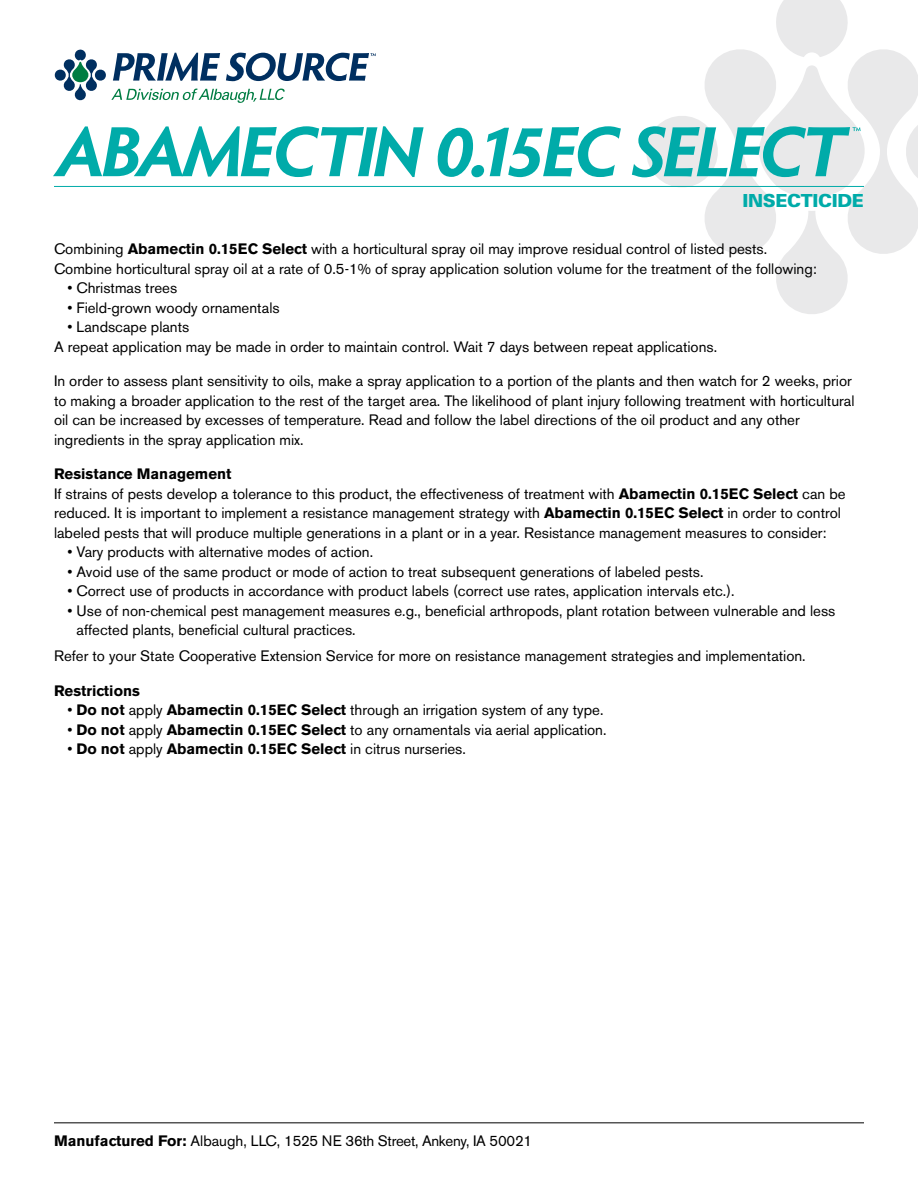
<style>
.page{position:relative;width:918px;height:1188px;background:#fff}
.page>*{position:absolute;margin:0;border:0;box-sizing:border-box;transform-origin:0 0}
.t1{font:900 18px "Univers";letter-spacing:-.02em;color:#00aba9}
.t2{font:15px/19.5px "Akzidenz Grotesk BE";color:#000}
.t3{font:700 15px "Akzidenz Grotesk BE";color:#000}
.t4{font:15px "Akzidenz Grotesk BE";letter-spacing:-.02em;color:#000}
.s1{font-weight:700}
.s2{font-weight:400}
</style>
<div class="page">
<svg style="left:632px;top:0;width:286px;height:314px"></svg>
<svg style="left:53px;top:126px;width:371px;height:51px"></svg>
<svg style="left:438px;top:128px;width:35px;height:49px"></svg>
<div style="left:471px;top:165px;width:13px;height:12px;background:#00aba9;border-radius:5px"></div>
<svg style="left:487px;top:126px;width:134px;height:51px"></svg>
<hr style="left:54px;top:186px;width:810px;height:1px;background:#00aba9">
<hr style="left:54px;top:1122px;width:810px;height:1px;background:#000">
<svg style="left:55px;top:50px;width:321px;height:53px"></svg>
<p class="t1" style="left:743px;top:189px;width:123px">INSECTICIDE</p>
<p class="t2" style="left:54px;top:239px;width:764px">Combining <span class="s1">Abamectin 0.15EC Select</span> with a horticultural spray oil may improve residual control of listed pests.<br>Combine horticultural spray oil at a rate of 0.5-1% of spray application solution volume for the treatment of the following:</p>
<p class="t2" style="left:68px;top:278px;width:111px">• Christmas trees</p>
<p class="t2" style="left:68px;top:298px;width:214px">• Field-grown woody ornamentals</p>
<p class="t2" style="left:54px;top:317px;width:665px;text-indent:14px">• Landscape plants<br>A repeat application may be made in order to maintain control. Wait 7 days between repeat applications.</p>
<p class="t2" style="left:54px;top:371px;width:802px">In order to assess plant sensitivity to oils, make a spray application to a portion of the plants and then watch for 2 weeks, prior to making a broader application to the rest of the target area. The likelihood of plant injury following treatment with horticultural oil can be increased by excesses of temperature. Read and follow the label directions of the oil product and any other ingredients in the spray application mix.</p>
<p class="t2" style="left:54px;top:464px;width:793px"><span class="s1">Resistance Management<br></span>If strains of pests develop a tolerance to this product, the effectiveness of treatment with <span class="s1">Abamectin 0.15EC Select</span> can be reduced. It is important to implement a resistance management strategy with <span class="s1">Abamectin 0.15EC Select</span> in order to control labeled pests that will produce multiple generations in a plant or in a year. Resistance management measures to consider:</p>
<p class="t2" style="left:68px;top:542px;width:307px">• Vary products with alternative modes of action.</p>
<p class="t2" style="left:68px;top:562px;width:638px">• Avoid use of the same product or mode of action to treat subsequent generations of labeled pests.</p>
<p class="t2" style="left:68px;top:581px;width:669px">• Correct use of products in accordance with product labels (correct use rates, application intervals etc.).</p>
<p class="t2" style="left:77px;top:601px;width:760px;text-indent:-9px">• Use of non-chemical pest management measures e.g., beneficial arthropods, plant rotation between vulnerable and less affected plants, beneficial cultural practices.</p>
<p class="t2" style="left:54px;top:647px;width:753px">Refer to your State Cooperative Extension Service for more on resistance management strategies and implementation.</p>
<p class="t3" style="left:54px;top:682px;width:87px">Restrictions</p>
<p class="t2" style="left:68px;top:701px;width:537px">• <span class="s1">Do not</span> apply <span class="s1">Abamectin 0.15EC Select</span> through an irrigation system of any type.</p>
<p class="t2" style="left:68px;top:720px;width:541px">• <span class="s1">Do not</span> apply <span class="s1">Abamectin 0.15EC Select</span> to any ornamentals via aerial application.</p>
<p class="t3" style="left:68px;top:741px;width:400px"><span class="s2">•</span> Do not <span class="s2">apply</span> Abamectin 0.15EC Select <span class="s2">in citrus nurseries.</span></p>
<p class="t4" style="left:54px;top:1132px;width:480px"><span class="s1">Manufactured For:</span> Albaugh, LLC, 1525 NE 36th Street, Ankeny, IA 50021</p>
</div>
